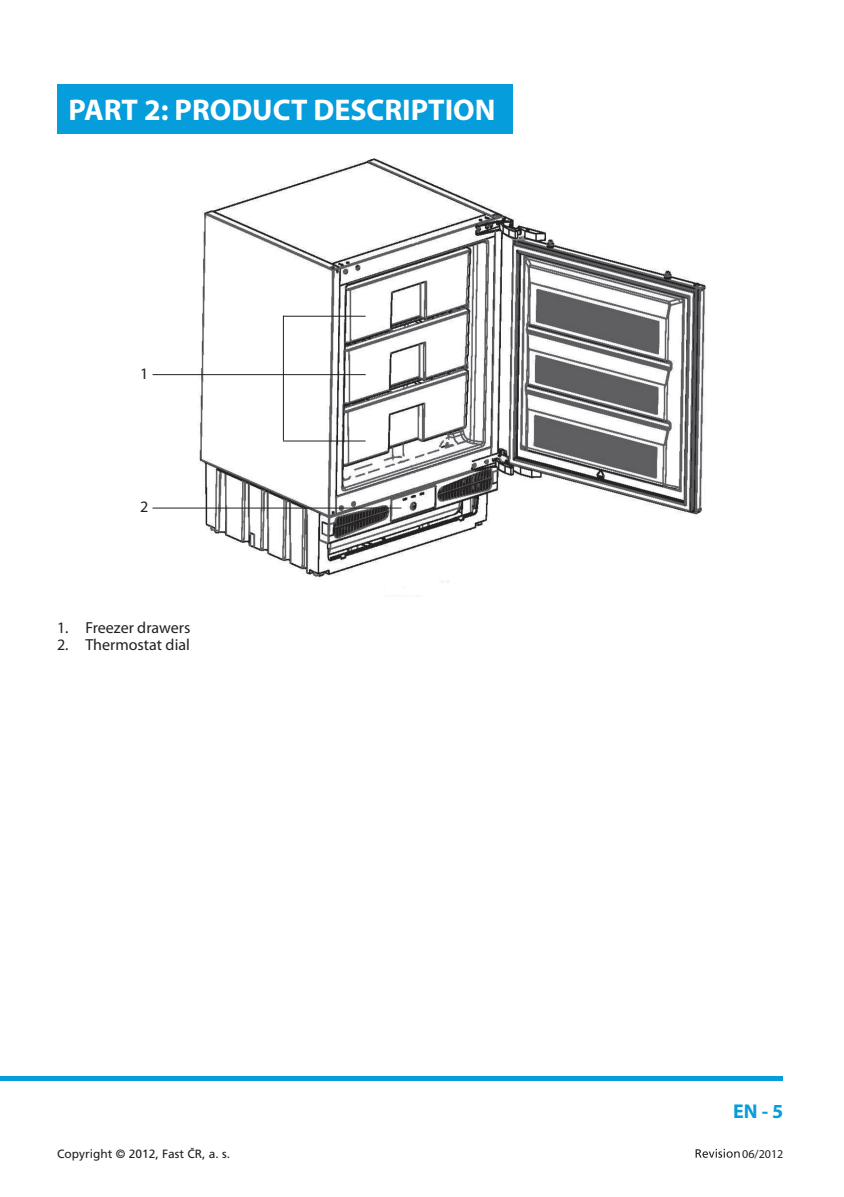
<style>
.page{position:relative;width:844px;height:1197px;background:#fff}
.page>*{position:absolute;margin:0;border:0;box-sizing:border-box;transform-origin:0 0}
.t1{font:700 30px "Myriad Pro";color:#fff}
.t2{font:700 20px "Myriad Pro";color:#069ddc}
.t3{font:16px "Myriad Pro";color:#231f20}
.t4{font:12px "Frutiger CE";color:#231f20}
.t5{font:12px "Myriad Pro";color:#231f20}
</style>
<div class="page">
<div style="left:0;top:1076px;width:783px;height:5px;background:#069ddc"></div>
<svg style="left:695px;top:1148px;width:44px;height:9px"></svg>
<div style="left:57px;top:84px;width:455px;height:49px;background:#069ddc"></div>
<img style="left:197px;top:158px;width:509px;height:438px">
<hr style="left:152px;top:374px;width:213px;height:1px;background:#231f20">
<hr style="left:152px;top:507px;width:249px;height:1px;background:#231f20">
<hr style="left:283px;top:316px;width:82px;height:1px;background:#231f20">
<hr style="left:283px;top:440px;width:82px;height:1px;background:#231f20">
<hr style="left:283px;top:316px;width:1px;height:124px;background:#231f20">
<h1 class="t1" style="left:68px;top:98px;width:428px">PART 2: PRODUCT DESCRIPTION</h1>
<p class="t3" style="left:140px;top:367px;width:10px">1</p>
<p class="t3" style="left:140px;top:500px;width:10px">2</p>
<p class="t3" style="left:57px;top:621px;width:135px">1. Freezer drawers</p>
<p class="t3" style="left:57px;top:639px;width:134px">2. Thermostat dial</p>
<p class="t2" style="left:733px;top:1103px;width:52px">EN - 5</p>
<p class="t4" style="left:57px;top:1148px;width:174px">Copyright © 2012, Fast ČR, a. s.</p>
<p class="t5" style="left:742px;top:1148px;width:43px">06/2012</p>
</div>
